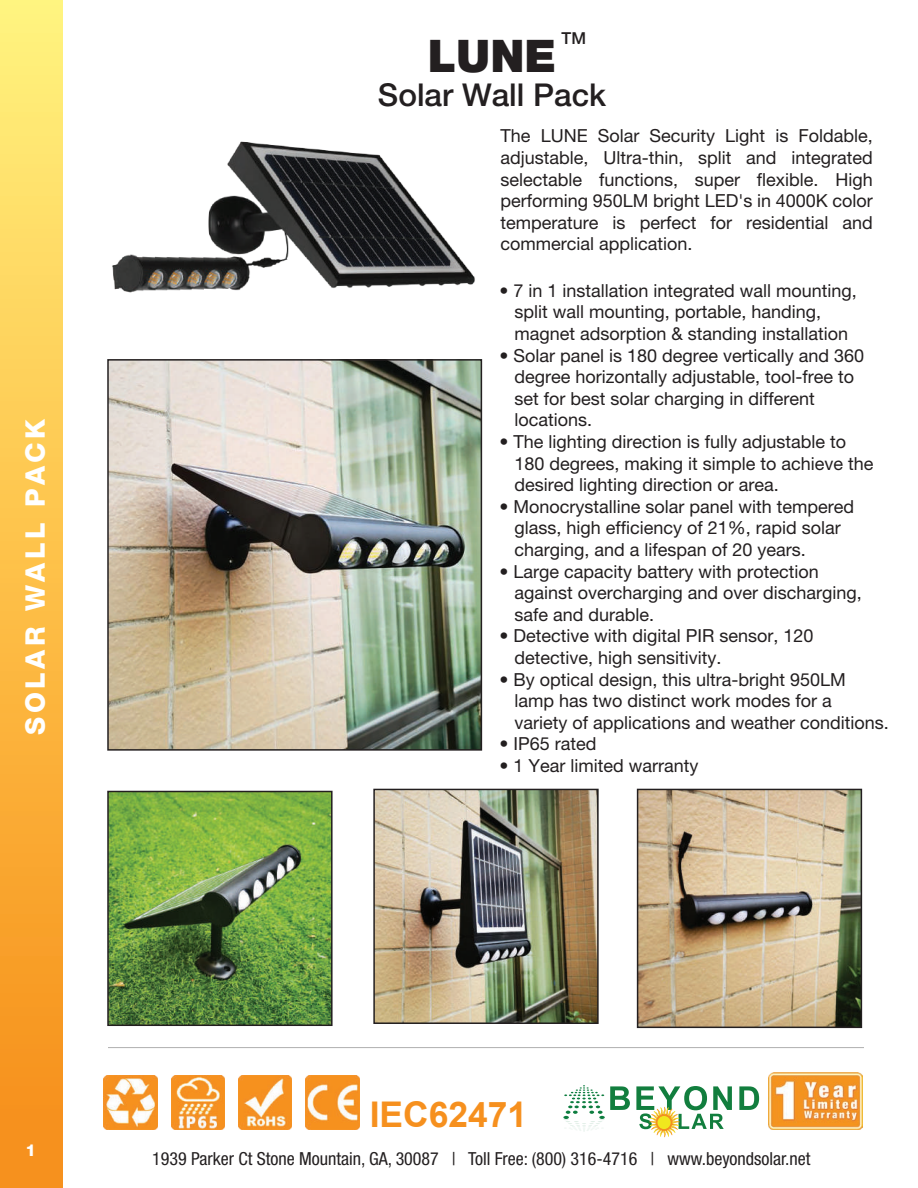
<style>
.page{position:relative;width:918px;height:1188px;background:#fff}
.page>*{position:absolute;margin:0;border:0;box-sizing:border-box;transform-origin:0 0}
.t1{font:900 45px "Helvetica Neue LT Pro";color:#231f20}
.t2{font:700 35.4px "Arial";color:#f6901e}
.t3{font:500 31.5px "Helvetica Neue LT Pro";color:#231f20}
.t4{font:800 27px "Helvetica Neue LT Std";letter-spacing:.13em;color:#fff}
.t5{font:18px/21.6px "Helvetica Neue LT Pro";color:#231f20}
.t6{font:condensed 18px "Helvetica Neue LT Pro";color:#231f20}
.t7{font:500 16.5px "Helvetica Neue LT Pro";color:#231f20}
.t8{font:800 16.5px "Helvetica Neue LT Std";color:#fff}
</style>
<div class="page">
<div style="left:0;top:0;width:63px;height:1188px;background:linear-gradient(to bottom,#fff27c,#f78b15)"></div>
<hr style="left:108px;top:1047px;width:756px;height:1px;background:#afafaf">
<img style="left:110px;top:794px;width:220px;height:229px">
<div style="left:107px;top:791px;width:226px;height:235px;border:2px solid #231f20"></div>
<img style="left:640px;top:792px;width:219px;height:233px">
<div style="left:637px;top:789px;width:225px;height:239px;border:2px solid #231f20"></div>
<img style="left:376px;top:792px;width:220px;height:229px">
<div style="left:373px;top:789px;width:226px;height:235px;border:2px solid #231f20"></div>
<img style="left:110px;top:362px;width:369px;height:386px">
<div style="left:107px;top:359px;width:375px;height:392px;border:2px solid #231f20"></div>
<img style="left:769px;top:1072px;width:94px;height:57px">
<svg style="left:739px;top:1086px;width:20px;height:24px"></svg>
<svg style="left:636px;top:1086px;width:96px;height:51px"></svg>
<svg style="left:563px;top:1085px;width:67px;height:47px"></svg>
<img style="left:306px;top:1076px;width:53px;height:53px">
<img style="left:104px;top:1076px;width:53px;height:53px">
<img style="left:238px;top:1076px;width:54px;height:53px">
<img style="left:171px;top:1076px;width:54px;height:53px">
<img style="left:112px;top:141px;width:363px;height:152px">
<h3 class="t4" style="left:19px;top:735px;width:318px;rotate:-90deg">SOLAR WALL PACK</h3>
<p class="t7" style="left:562px;top:28px;width:26px">TM</p>
<h1 class="t1" style="left:428px;top:29px;width:130px">LUNE</h1>
<h3 class="t3" style="left:378px;top:76px;width:230px">Solar Wall Pack</h3>
<p class="t5" style="left:501px;top:125px;width:374px;text-align:justify">The LUNE Solar Security Light is Foldable, adjustable, Ultra-thin, split and integrated selectable functions, super flexible. High performing 950LM bright LED's in 4000K color temperature is perfect for residential and commercial application.</p>
<p class="t5" style="left:515px;top:279px;width:344px;text-indent:-15px">• 7 in 1 installation integrated wall mounting, split wall mounting, portable, handing, magnet adsorption &amp; standing installation</p>
<p class="t5" style="left:515px;top:344px;width:351px;text-indent:-15px">• Solar panel is 180 degree vertically and 360 degree horizontally adjustable, tool-free to set for best solar charging in different locations.</p>
<p class="t5" style="left:515px;top:431px;width:361px;text-indent:-15px">• The lighting direction is fully adjustable to<br>180 degrees, making it simple to achieve the desired lighting direction or area.</p>
<p class="t5" style="left:515px;top:495px;width:341px;text-indent:-15px">• Monocrystalline solar panel with tempered glass, high efficiency of 21%, rapid solar charging, and a lifespan of 20 years.</p>
<p class="t5" style="left:515px;top:560px;width:349px;text-indent:-15px">• Large capacity battery with protection against overcharging and over discharging, safe and durable.</p>
<p class="t5" style="left:515px;top:625px;width:301px;text-indent:-15px">• Detective with digital PIR sensor, 120 detective, high sensitivity.</p>
<p class="t5" style="left:515px;top:668px;width:376px;text-indent:-15px">• By optical design, this ultra-bright 950LM lamp has two distinct work modes for a variety of applications and weather conditions.</p>
<p class="t5" style="left:500px;top:733px;width:99px">• IP65 rated</p>
<p class="t5" style="left:500px;top:755px;width:201px">• 1 Year limited warranty</p>
<p class="t8" style="left:26px;top:1140px;width:12px">1</p>
<h2 class="t2" style="left:370px;top:1090px;width:159px">IEC62471</h2>
<p class="t6" style="left:152px;top:1148px;width:660px">1939 Parker Ct Stone Mountain, GA, 30087 | Toll Free: (800) 316-4716 | www.beyondsolar.net</p>
</div>
